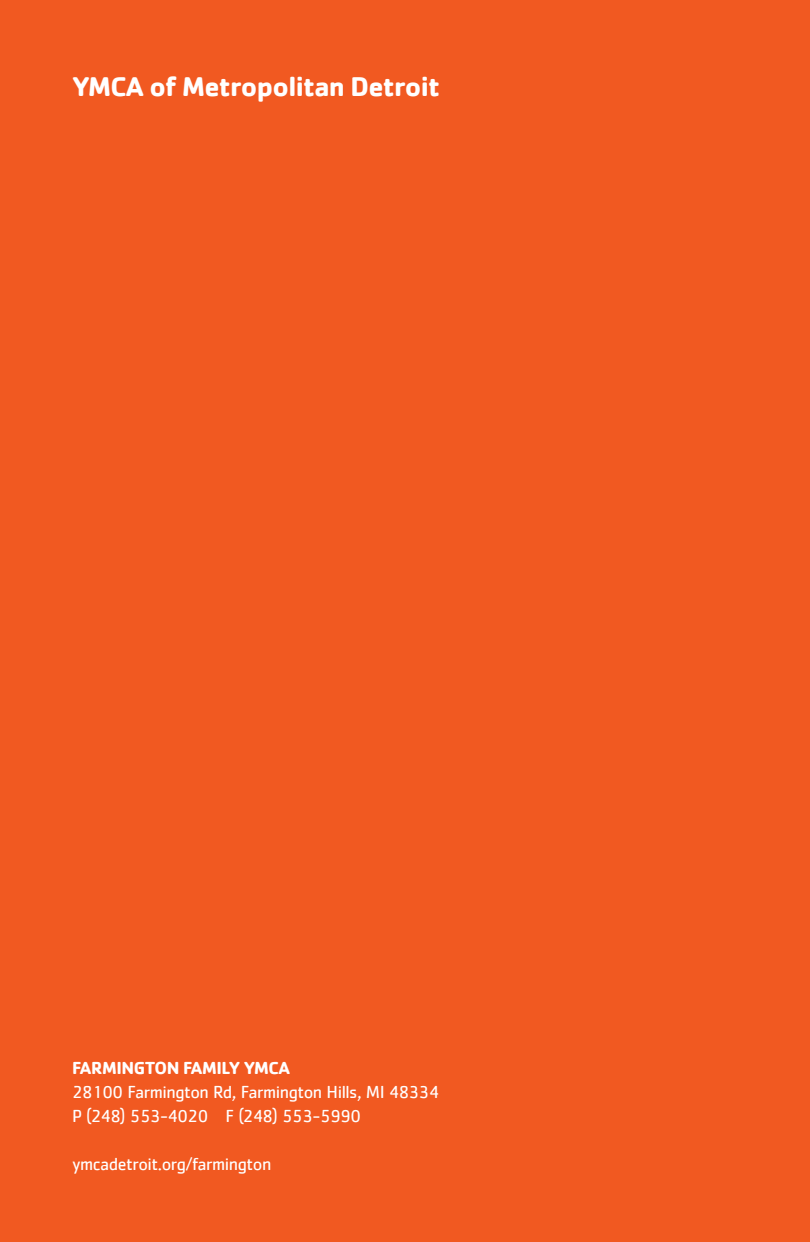
<style>
.page{position:relative;width:810px;height:1242px;background:#f15921}
.page>*{position:absolute;margin:0;border:0;box-sizing:border-box;transform-origin:0 0}
.t1{font:700 28px "Cachet";letter-spacing:-.025em;color:#fff}
.t2{font:18px/24px "Cachet";letter-spacing:-.025em;color:#fff}
.t3{font:700 18px "Cachet";letter-spacing:-.025em;color:#fff}
</style>
<div class="page">
<h1 class="t1" style="left:72px;top:68px;width:370px">YMCA of Metropolitan Detroit</h1>
<p class="t3" style="left:72px;top:1056px;width:220px">FARMINGTON FAMILY YMCA</p>
<p class="t2" style="left:72px;top:1080px;width:369px">28100 Farmington Rd, Farmington Hills, MI 48334<br>P (248) 553-4020 F (248) 553-5990</p>
<p class="t2" style="left:72px;top:1152px;width:201px">ymcadetroit.org/farmington</p>
</div>
